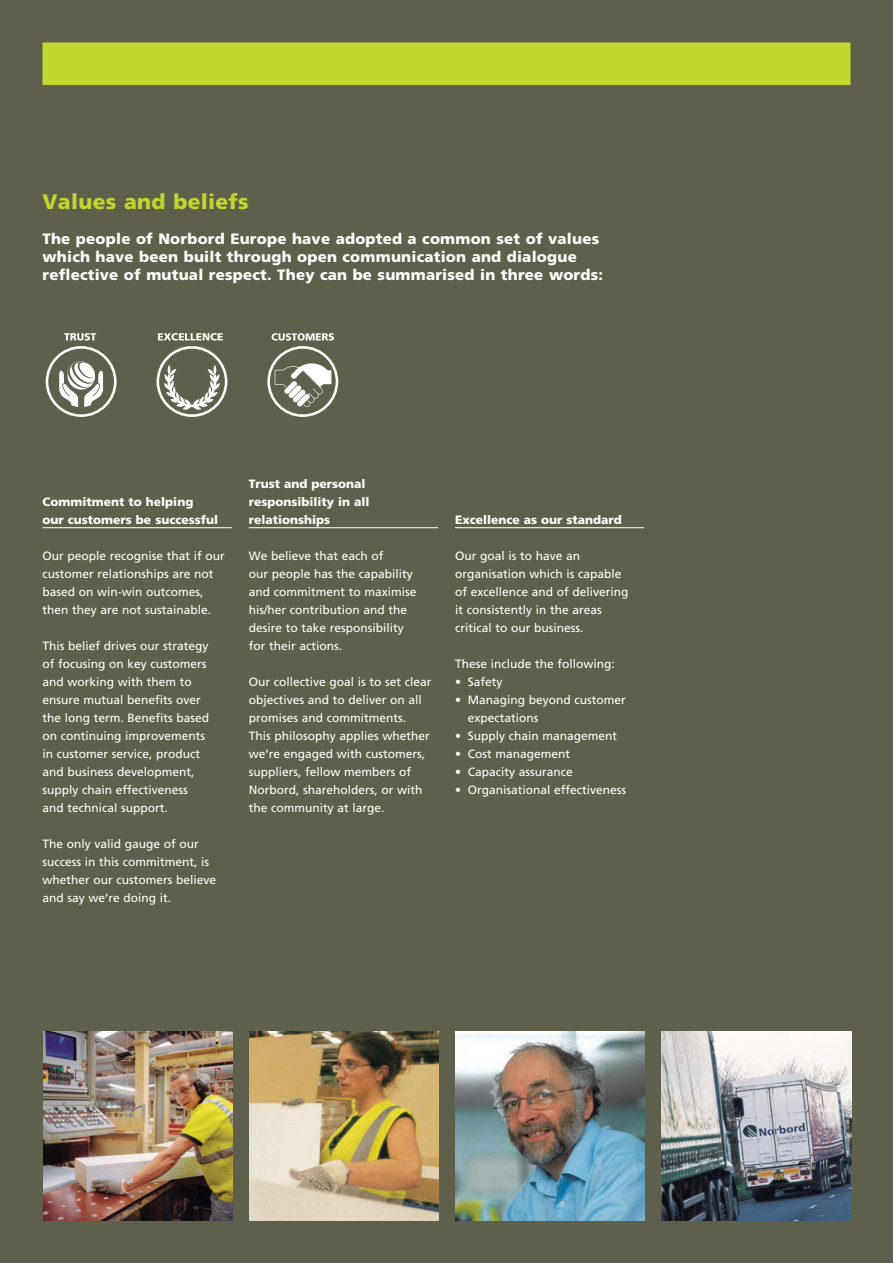
<style>
.page{position:relative;width:893px;height:1263px;background:#5f604b}
.page>*{position:absolute;margin:0;border:0;box-sizing:border-box;transform-origin:0 0}
.t1{font:900 21px "Frutiger";letter-spacing:.015em;color:#c1d72f}
.t2{font:900 15px/18px "Frutiger";letter-spacing:.015em;color:#fff}
.t3{font:12px/18px "Frutiger";color:#fff}
.t4{font:900 12px/18px "Frutiger";color:#fff}
</style>
<div class="page">
<img style="left:456px;top:1031px;width:189px;height:189px">
<img style="left:662px;top:1031px;width:189px;height:189px">
<img style="left:249px;top:1031px;width:190px;height:189px">
<img style="left:43px;top:1031px;width:189px;height:189px">
<hr style="left:455px;top:527px;width:189px;height:1px;background:#fff">
<hr style="left:43px;top:527px;width:189px;height:1px;background:#fff">
<hr style="left:249px;top:527px;width:189px;height:1px;background:#fff">
<svg style="left:46px;top:346px;width:71px;height:71px"></svg>
<svg style="left:64px;top:333px;width:32px;height:7px"></svg>
<svg style="left:157px;top:346px;width:70px;height:71px"></svg>
<svg style="left:158px;top:333px;width:65px;height:7px"></svg>
<svg style="left:267px;top:333px;width:71px;height:84px"></svg>
<div style="left:43px;top:43px;width:807px;height:42px;background:#c1d72f"></div>
<h1 class="t1" style="left:43px;top:189px;width:208px">Values and beliefs</h1>
<p class="t2" style="left:43px;top:229px;width:562px">The people of Norbord Europe have adopted a common set of values which have been built through open communication and dialogue reflective of mutual respect. They can be summarised in three words:</p>
<p class="t4" style="left:43px;top:493px;width:177px">Commitment to helping<br>our customers be successful</p>
<p class="t3" style="left:43px;top:547px;width:184px">Our people recognise that if our customer relationships are not based on win-win outcomes, then they are not sustainable.</p>
<p class="t3" style="left:43px;top:637px;width:168px">This belief drives our strategy of focusing on key customers and working with them to ensure mutual benefits over the long term. Benefits based on continuing improvements in customer service, product and business development, supply chain effectiveness and technical support.</p>
<p class="t3" style="left:43px;top:835px;width:175px">The only valid gauge of our success in this commitment, is whether our customers believe and say we’re doing it.</p>
<p class="t4" style="left:249px;top:475px;width:122px">Trust and personal responsibility in all relationships</p>
<p class="t3" style="left:249px;top:547px;width:169px">We believe that each of<br>our people has the capability and commitment to maximise his/her contribution and the desire to take responsibility for their actions.</p>
<p class="t3" style="left:249px;top:673px;width:184px">Our collective goal is to set clear objectives and to deliver on all promises and commitments.<br>This philosophy applies whether we’re engaged with customers, suppliers, fellow members of<br>Norbord, shareholders, or with the community at large.</p>
<p class="t4" style="left:455px;top:511px;width:168px">Excellence as our standard</p>
<p class="t3" style="left:455px;top:547px;width:175px">Our goal is to have an organisation which is capable of excellence and of delivering it consistently in the areas critical to our business.</p>
<p class="t3" style="left:455px;top:655px;width:161px">These include the following:</p>
<p class="t3" style="left:455px;top:673px;width:49px">• Safety</p>
<p class="t3" style="left:468px;top:691px;width:160px;text-indent:-13px">• Managing beyond customer expectations</p>
<p class="t3" style="left:455px;top:727px;width:164px">• Supply chain management</p>
<p class="t3" style="left:455px;top:745px;width:117px">• Cost management</p>
<p class="t3" style="left:455px;top:763px;width:119px">• Capacity assurance</p>
<p class="t3" style="left:455px;top:781px;width:173px">• Organisational effectiveness</p>
</div>
